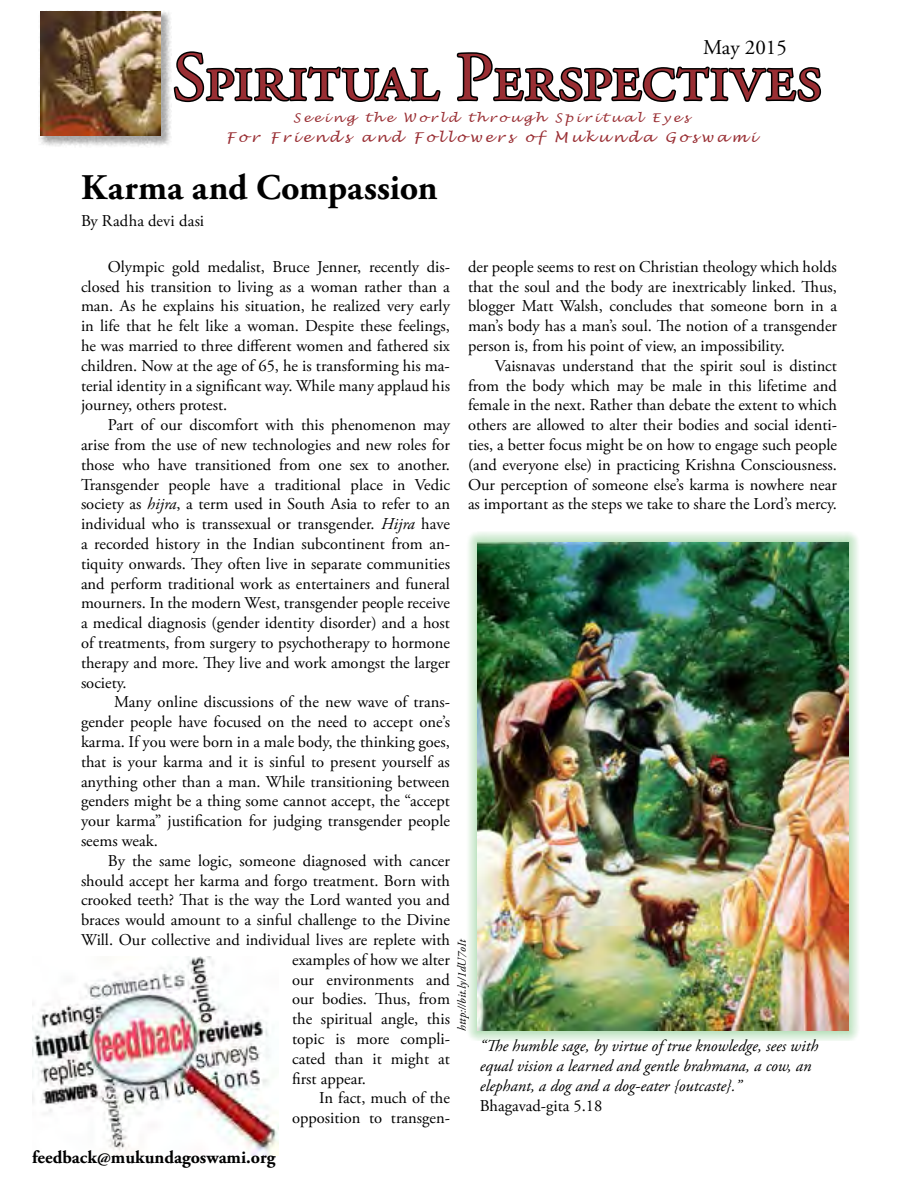
<style>
.page{position:relative;width:918px;height:1188px;background:#fff}
.page>*{position:absolute;margin:0;border:0;box-sizing:border-box;transform-origin:0 0}
.t1{font:69px "Adobe Garamond Pro";color:#992e33}
.t2{font:700 36px "Adobe Garamond Pro";color:#000}
.t3{font:21px "Adobe Garamond Pro";color:#000}
.t4{font:700 18px "Adobe Garamond Pro";color:#000}
.t5{font:16.5px/19.8px "Adobe Garamond Pro";color:#000;text-align:justify}
.t6{font:italic 16.5px/19.8px "Adobe Garamond Pro";color:#000}
.t7{font:italic 13.5px "Lucida Handwriting";letter-spacing:.2em;color:#992e33;scale:1.1 1}
.t8{font:italic 12px "Lucida Handwriting";letter-spacing:.2em;color:#992e33;scale:1.1 1}
.t9{font:italic 12px "Adobe Garamond Pro";color:#000}
.s1{font-style:italic}
</style>
<div class="page">
<svg style="left:173px;top:51px;width:268px;height:52px"></svg>
<svg style="left:456px;top:52px;width:366px;height:50px"></svg>
<div style="left:39px;top:10px;width:133px;height:138px;background:#000;opacity:.35"></div>
<img style="left:40px;top:12px;width:121px;height:124px">
<img style="left:32px;top:957px;width:247px;height:198px">
<div style="left:467px;top:531px;width:393px;height:510px;background:#41ad49;opacity:.75"></div>
<img style="left:478px;top:542px;width:370px;height:489px">
<p class="t3" style="left:703px;top:35px;width:85px">May 2015</p>
<h1 class="t1" style="left:172px;top:36px;width:651px">Spiritual Perspectives</h1>
<p class="t8" style="left:293px;top:111px;width:361px">Seeing the World through Spiritual Eyes</p>
<p class="t7" style="left:226px;top:129px;width:484px">For Friends and Followers of Mukunda Goswami</p>
<h2 class="t2" style="left:81px;top:167px;width:358px">Karma and Compassion</h2>
<p class="t5" style="left:81px;top:211px;width:125px">By Radha devi dasi</p>
<p class="t5" style="left:81px;top:257px;width:371px;text-indent:27px">Olympic gold medalist, Bruce Jenner, recently dis&shy;closed his transition to living as a woman rather than a man. As he explains his situation, he realized very early in life that he felt like a woman. Despite these feelings, he was married to three different women and fathered six children. Now at the age of 65, he is transforming his ma&shy;terial identity in a significant way. While many applaud his journey, others protest.</p>
<p class="t5" style="left:81px;top:416px;width:371px;text-indent:27px">Part of our discomfort with this phenomenon may arise from the use of new technologies and new roles for those who have transitioned from one sex to another.<br>Transgender people have a traditional place in Vedic society as <span class="s1">hijra</span>, a term used in South Asia to refer to an individual who is transsexual or transgender. <span class="s1">Hijra</span> have a recorded history in the Indian subcontinent from an&shy;tiquity onwards. They often live in separate communities and perform traditional work as entertainers and funeral mourners. In the modern West, transgender people receive a medical diagnosis (gender identity disorder) and a host of treatments, from surgery to psychotherapy to hormone therapy and more. They live and work amongst the larger society.</p>
<p class="t5" style="left:81px;top:693px;width:371px;text-indent:33px">Many online discussions of the new wave of trans&shy;gender people have focused on the need to accept one’s karma. If you were born in a male body, the thinking goes, that is your karma and it is sinful to present yourself as anything other than a man. While transitioning between genders might be a thing some cannot accept, the “accept your karma” justification for judging transgender people seems weak.</p>
<p class="t5" style="left:108px;top:851px;width:343px">By the same logic, someone diagnosed with cancer</p>
<p class="t5" style="left:81px;top:871px;width:371px">should accept her karma and forgo treatment. Born with</p>
<p class="t5" style="left:81px;top:891px;width:371px">crooked teeth? That is the way the Lord wanted you and</p>
<p class="t5" style="left:81px;top:911px;width:370px">braces would amount to a sinful challenge to the Divine</p>
<p class="t5" style="left:81px;top:930px;width:371px">Will. Our collective and individual lives are replete with</p>
<p class="t5" style="left:292px;top:950px;width:159px">examples of how we alter</p>
<p class="t5" style="left:292px;top:970px;width:159px">our environments and</p>
<p class="t5" style="left:292px;top:990px;width:159px">our bodies. Thus, from</p>
<p class="t5" style="left:292px;top:1010px;width:159px">the spiritual angle, this</p>
<p class="t5" style="left:292px;top:1029px;width:159px">topic is more compli-</p>
<p class="t5" style="left:292px;top:1049px;width:159px">cated than it might at</p>
<p class="t5" style="left:292px;top:1069px;width:75px">first appear.</p>
<p class="t5" style="left:319px;top:1089px;width:132px">In fact, much of the</p>
<p class="t5" style="left:292px;top:1109px;width:159px">opposition to transgen-</p>
<p class="t5" style="left:468px;top:257px;width:371px">der people seems to rest on Christian theology which holds that the soul and the body are inextricably linked. Thus, blogger Matt Walsh, concludes that someone born in a man’s body has a man’s soul. The notion of a transgender person is, from his point of view, an impossibility.</p>
<p class="t5" style="left:468px;top:356px;width:371px;text-indent:27px">Vaisnavas understand that the spirit soul is distinct from the body which may be male in this lifetime and female in the next. Rather than debate the extent to which others are allowed to alter their bodies and social identi&shy;ties, a better focus might be on how to engage such people (and everyone else) in practicing Krishna Consciousness.<br>Our perception of someone else’s karma is nowhere near as important as the steps we take to share the Lord’s mercy.</p>
<p class="t9" style="left:455px;top:1031px;width:94px;rotate:-90deg">http://bit.ly/1dU7oIt</p>
<p class="t6" style="left:480px;top:1037px;width:340px">“The humble sage, by virtue of true knowledge, sees with equal vision a learned and gentle brahmana, a cow, an elephant, a dog and a dog-eater {outcaste}.”</p>
<p class="t5" style="left:480px;top:1096px;width:124px">Bhagavad-gita 5.18</p>
<p class="t4" style="left:32px;top:1147px;width:245px">feedback@mukundagoswami.org</p>
</div>
